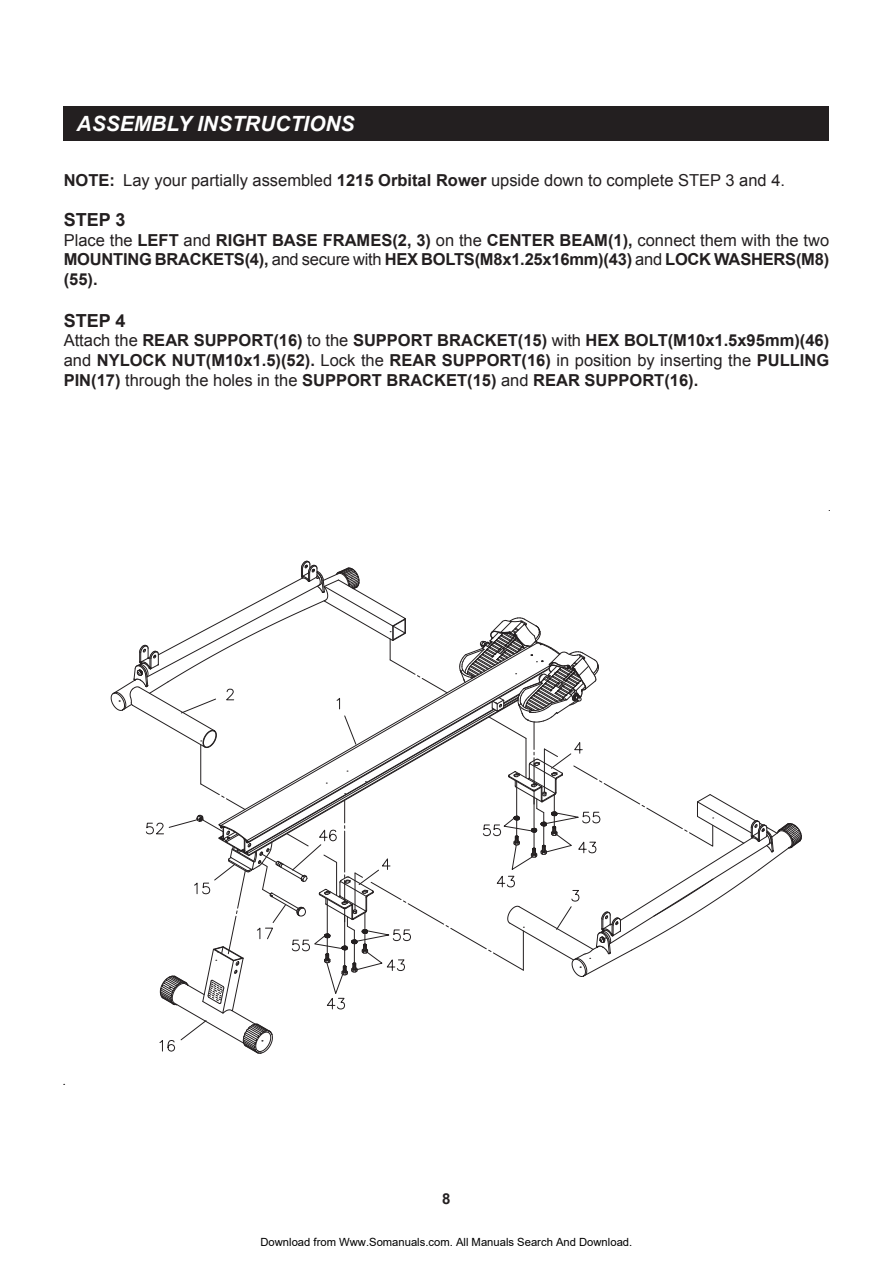
<style>
.page{position:relative;width:893px;height:1263px;background:#fff}
.page>*{position:absolute;margin:0;border:0;box-sizing:border-box;transform-origin:0 0}
.t1{font:italic 700 21px "Arial";color:#fff}
.t2{font:700 18px "Arial";color:#231f20}
.t3{font:700 16.5px/19.8px "Arial";color:#231f20;text-align:justify}
.t4{font:16.5px "Arial";color:#231f20}
.t5{font:700 15px "Arial";color:#231f20}
.t6{font:11.25px "Arial";color:#000}
.s1{font-weight:700}
.s2{font-weight:400}
</style>
<div class="page">
<div style="left:64px;top:106px;width:765px;height:34px;background:#231f20"></div>
<svg style="left:111px;top:561px;width:691px;height:493px"></svg>
<p class="t1" style="left:77px;top:109px;width:280px">ASSEMBLY INSTRUCTIONS</p>
<p class="t4" style="left:64px;top:170px;width:723px"><span class="s1">NOTE:</span> Lay your partially assembled <span class="s1">1215 Orbital Rower</span> upside down to complete STEP 3 and 4.</p>
<p class="t2" style="left:64px;top:207px;width:63px">STEP 3</p>
<p class="t3" style="left:64px;top:230px;width:767px"><span class="s2">Place the</span> LEFT <span class="s2">and</span> RIGHT BASE FRAMES(2, 3) <span class="s2">on the</span> CENTER BEAM(1), <span class="s2">connect them with the two </span>MOUNTING BRACKETS(4), <span class="s2">and secure with</span> HEX BOLTS(M8x1.25x16mm)(43) <span class="s2">and</span> LOCK WASHERS(M8) (55).</p>
<p class="t2" style="left:64px;top:308px;width:63px">STEP 4</p>
<p class="t3" style="left:64px;top:331px;width:767px"><span class="s2">Attach the</span> REAR SUPPORT(16) <span class="s2">to the</span> SUPPORT BRACKET(15) <span class="s2">with</span> HEX BOLT(M10x1.5x95mm)(46) <span class="s2">and</span> NYLOCK NUT(M10x1.5)(52). <span class="s2">Lock the</span> REAR SUPPORT(16) <span class="s2">in position by inserting the</span> PULLING PIN(17) <span class="s2">through the holes in the</span> SUPPORT BRACKET(15) <span class="s2">and</span> REAR SUPPORT(16).</p>
<p class="t5" style="left:442px;top:1188px;width:10px">8</p>
<p class="t6" style="left:260px;top:1235px;width:373px">Download from Www.Somanuals.com. All Manuals Search And Download.</p>
</div>
